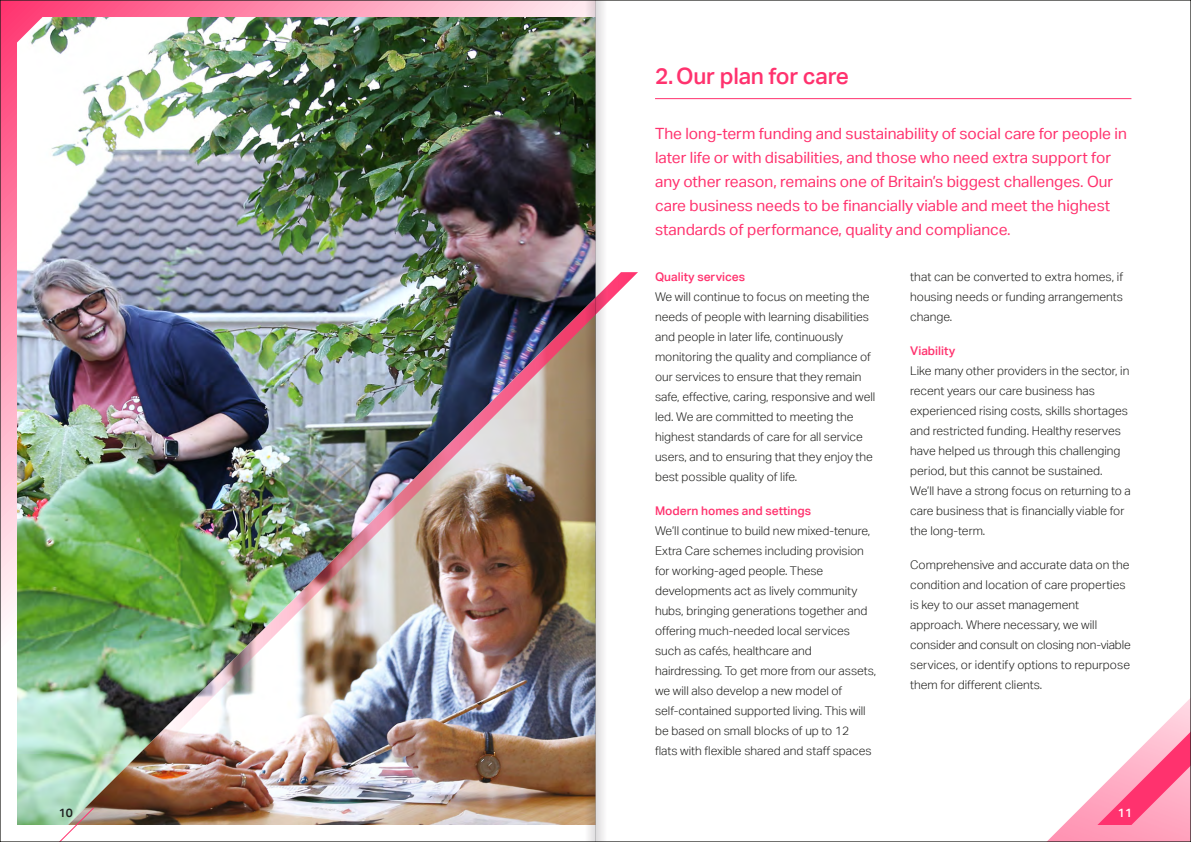
<style>
.page{position:relative;width:1191px;height:842px;background:#fff}
.page>*{position:absolute;margin:0;border:0;box-sizing:border-box;transform-origin:0 0}
.t1{font:500 22.6px "Aktiv Grotesk";letter-spacing:-.01em;color:#ff326e}
.t2{font:15.5px/24px "Aktiv Grotesk";color:#ff326e}
.t3{font:300 12px/20px "Aktiv Grotesk";color:#1d1d1b}
.t4{font:500 12px "Aktiv Grotesk";color:#ff326e}
.t5{font:500 12px "Aktiv Grotesk";color:#1d1d1b}
.t6{font:500 12px "Aktiv Grotesk";color:#fff}
</style>
<div class="page">
<svg style="left:2px;top:2px;width:571px;height:270px"></svg>
<hr style="left:655px;top:98px;width:476px;height:1px;background:#ff326e">
<svg style="left:1048px;top:700px;width:141px;height:140px"></svg>
<img style="left:17px;top:17px;width:556px;height:255px">
<img style="left:2px;top:272px;width:636px;height:553px">
<svg style="left:50px;top:806px;width:45px;height:34px"></svg>
<svg style="left:595px;top:0;width:23px;height:842px"></svg>
<img style="left:573px;top:0;width:22px;height:842px">
<h1 class="t1" style="left:655px;top:63px;width:195px">2. Our plan for care</h1>
<p class="t2" style="left:655px;top:121px;width:473px">The long-term funding and sustainability of social care for people in later life or with disabilities, and those who need extra support for any other reason, remains one of Britain’s biggest challenges. Our care business needs to be financially viable and meet the highest standards of performance, quality and compliance.</p>
<p class="t4" style="left:655px;top:269px;width:92px">Quality services</p>
<p class="t3" style="left:655px;top:286px;width:222px">We will continue to focus on meeting the needs of people with learning disabilities and people in later life, continuously monitoring the quality and compliance of our services to ensure that they remain safe, effective, caring, responsive and well led. We are committed to meeting the highest standards of care for all service users, and to ensuring that they enjoy the best possible quality of life.</p>
<p class="t4" style="left:655px;top:503px;width:157px">Modern homes and settings</p>
<p class="t3" style="left:655px;top:521px;width:223px">We’ll continue to build new mixed-tenure, Extra Care schemes including provision for working-aged people. These developments act as lively community hubs, bringing generations together and offering much-needed local services such as cafés, healthcare and hairdressing. To get more from our assets, we will also develop a new model of self-contained supported living. This will be based on small blocks of up to 12<br>flats with flexible shared and staff spaces</p>
<p class="t3" style="left:910px;top:267px;width:214px;text-align:justify">that can be converted to extra homes, if housing needs or funding arrangements change.</p>
<p class="t4" style="left:910px;top:343px;width:47px">Viability</p>
<p class="t3" style="left:910px;top:361px;width:222px">Like many other providers in the sector, in recent years our care business has experienced rising costs, skills shortages and restricted funding. Healthy reserves have helped us through this challenging period, but this cannot be sustained.<br>We’ll have a strong focus on returning to a care business that is financially viable for the long-term.</p>
<p class="t3" style="left:910px;top:555px;width:222px">Comprehensive and accurate data on the condition and location of care properties is key to our asset management approach. Where necessary, we will consider and consult on closing non-viable services, or identify options to repurpose them for different clients.</p>
<p class="t5" style="left:59px;top:805px;width:16px">10</p>
<p class="t6" style="left:1118px;top:805px;width:16px">11</p>
</div>
